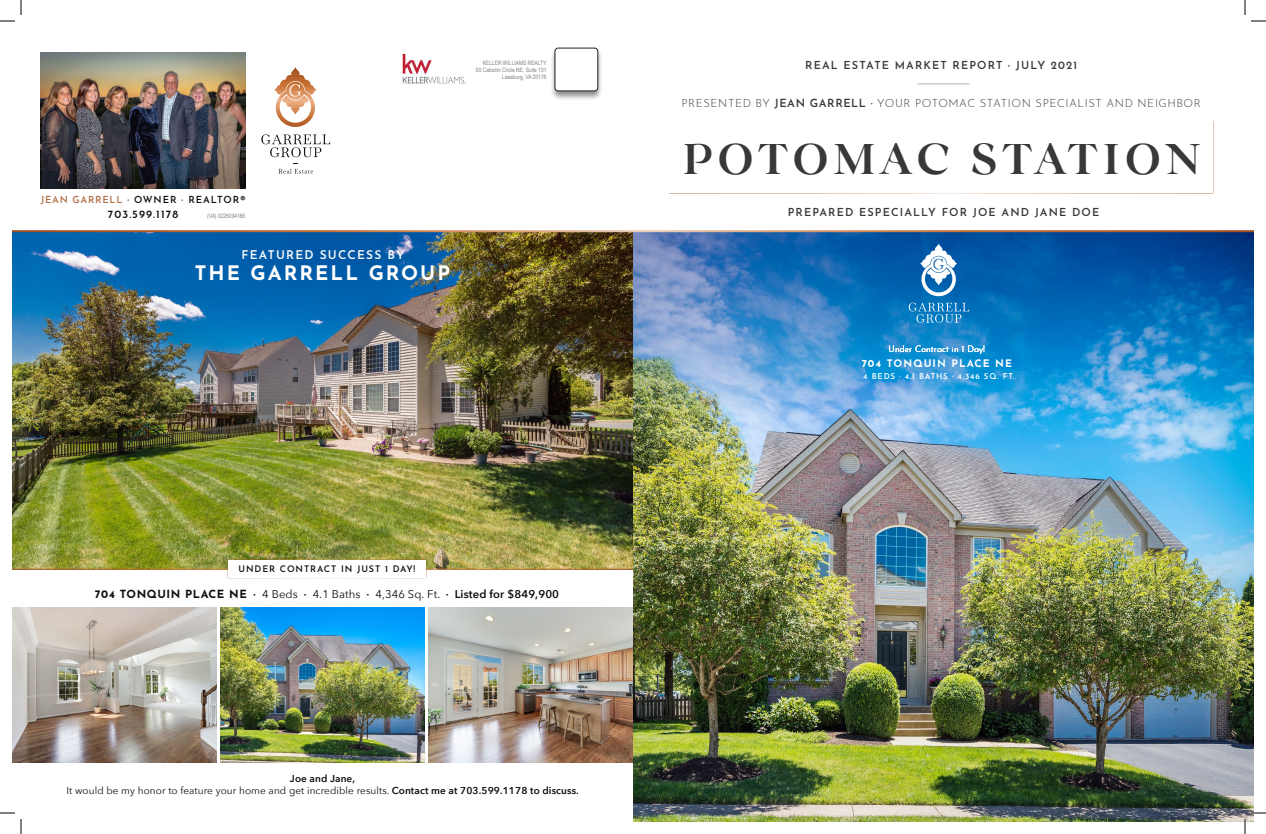
<style>
.page{position:relative;width:1266px;height:834px;background:#fff}
.page>*{position:absolute;margin:0;border:0;box-sizing:border-box;transform-origin:0 0}
.t1{font:700 45.5px "Velour";letter-spacing:.07em;color:#3a3737}
.t2{font:700 20px "Josefin Sans";letter-spacing:.1em;color:#fff}
.t3{font:600 12px "Josefin Sans";letter-spacing:.1em;color:#fff}
.t4{font:300 11.2px "Josefin Sans";letter-spacing:.05em;color:#3a3737}
.t5{font:11.2px "Avenir Next";letter-spacing:.01em;color:#0f0f0d}
.t6{font:600 11px "Josefin Sans";letter-spacing:.1em;color:#3a3737}
.t7{font:600 11px "Josefin Sans";letter-spacing:.1em;color:#0f0f0d}
.t8{font:700 10.4px "Josefin Sans";letter-spacing:.1em;color:#fff}
.t9{font:10px/12px "Avenir Next";letter-spacing:.01em;color:#0f0f0d;text-align:center}
.t10{font:600 9.7px "Josefin Sans";letter-spacing:.075em;color:#0f0f0d}
.t11{font:600 9px "Josefin Sans";letter-spacing:.1em;color:#0f0f0d}
.t12{font:300 9px "Josefin Sans";letter-spacing:.01em;color:#fff}
.t13{font:600 8px "Josefin Sans";letter-spacing:.1em;color:#fff}
.t14{font:6px/7px "Arial Narrow";color:#808285;text-align:right}
.s1{color:#b16e45}
.s2{font-family:"Josefin Sans";font-weight:700}
.s3{font-weight:600}
.s4{font-weight:700}
</style>
<div class="page">
<img style="left:12px;top:503px;width:621px;height:66px">
<img style="left:12px;top:232px;width:621px;height:271px">
<img style="left:633px;top:444px;width:621px;height:378px">
<img style="left:633px;top:232px;width:621px;height:212px">
<div style="left:550px;top:47px;width:53px;height:54px;background:#231f20;opacity:.5"></div>
<div style="left:555px;top:48px;width:43px;height:43px;background:#fff;border-radius:3px"></div>
<div style="left:555px;top:48px;width:43px;height:43px;border:1px solid #231f20;border-radius:3px"></div>
<hr style="left:917px;top:84px;width:53px;height:1px;background:#b8b5b5">
<img style="left:41px;top:52px;width:205px;height:137px">
<svg style="left:261px;top:134px;width:69px;height:23px"></svg>
<svg style="left:278px;top:163px;width:35px;height:11px"></svg>
<svg style="left:274px;top:67px;width:43px;height:60px"></svg>
<img style="left:402px;top:53px;width:64px;height:31px">
<svg style="left:909px;top:303px;width:60px;height:20px"></svg>
<svg style="left:920px;top:244px;width:37px;height:52px"></svg>
<div style="left:228px;top:560px;width:198px;height:18px;background:#fff"></div>
<img style="left:429px;top:607px;width:204px;height:156px">
<img style="left:220px;top:607px;width:205px;height:156px">
<img style="left:12px;top:607px;width:204px;height:156px">
<svg style="left:0;top:0;width:22px;height:22px"></svg>
<svg style="left:0;top:812px;width:22px;height:22px"></svg>
<svg style="left:1244px;top:0;width:22px;height:22px"></svg>
<svg style="left:1244px;top:812px;width:22px;height:22px"></svg>
<p class="t14" style="left:476px;top:60px;width:72px">KELLER WILLIAMS REALTY<br>50 Catoctin Circle NE, Suite 101<br>Leesburg, VA 20176</p>
<p class="t10" style="left:41px;top:191px;width:206px"><span class="s1">JEAN GARRELL</span> · OWNER · REALTOR®</p>
<p class="t7" style="left:108px;top:205px;width:72px">703.599.1178</p>
<p class="t14" style="left:207px;top:213px;width:40px">(VA) 0225094186</p>
<p class="t3" style="left:242px;top:245px;width:164px">FEATURED SUCCESS BY</p>
<h2 class="t2" style="left:195px;top:255px;width:257px">THE GARRELL GROUP</h2>
<p class="t11" style="left:239px;top:562px;width:178px">UNDER CONTRACT IN JUST 1 DAY!</p>
<p class="t5" style="left:95px;top:585px;width:466px"><span class="s2">704 TONQUIN PLACE NE</span> <span class="s3">·</span> 4 Beds <span class="s3">·</span> 4.1 Baths <span class="s3">·</span> 4,346 Sq. Ft. <span class="s3">· Listed for $849,900</span></p>
<p class="t9" style="left:66px;top:772px;width:514px"><span class="s3">Joe and Jane,<br></span>It would be my honor to feature your home and get incredible results. <span class="s3">Contact me at 703.599.1178 to discuss.</span></p>
<p class="t6" style="left:805px;top:56px;width:273px">REAL ESTATE MARKET REPORT <span class="s4">·</span> JULY 2021</p>
<p class="t4" style="left:681px;top:94px;width:521px">PRESENTED BY <span class="s3">JEAN GARRELL ·</span> YOUR POTOMAC STATION SPECIALIST AND NEIGHBOR</p>
<h1 class="t1" style="left:682px;top:133px;width:519px">POTOMAC STATION</h1>
<p class="t6" style="left:788px;top:203px;width:313px">PREPARED ESPECIALLY FOR JOE AND JANE DOE</p>
<p class="t12" style="left:889px;top:342px;width:98px">Under Contract in 1 Day!</p>
<p class="t8" style="left:862px;top:354px;width:152px">704 TONQUIN PLACE NE</p>
<p class="t13" style="left:863px;top:369px;width:153px">4 BEDS · 4.1 BATHS · 4,346 SQ. FT.</p>
</div>
